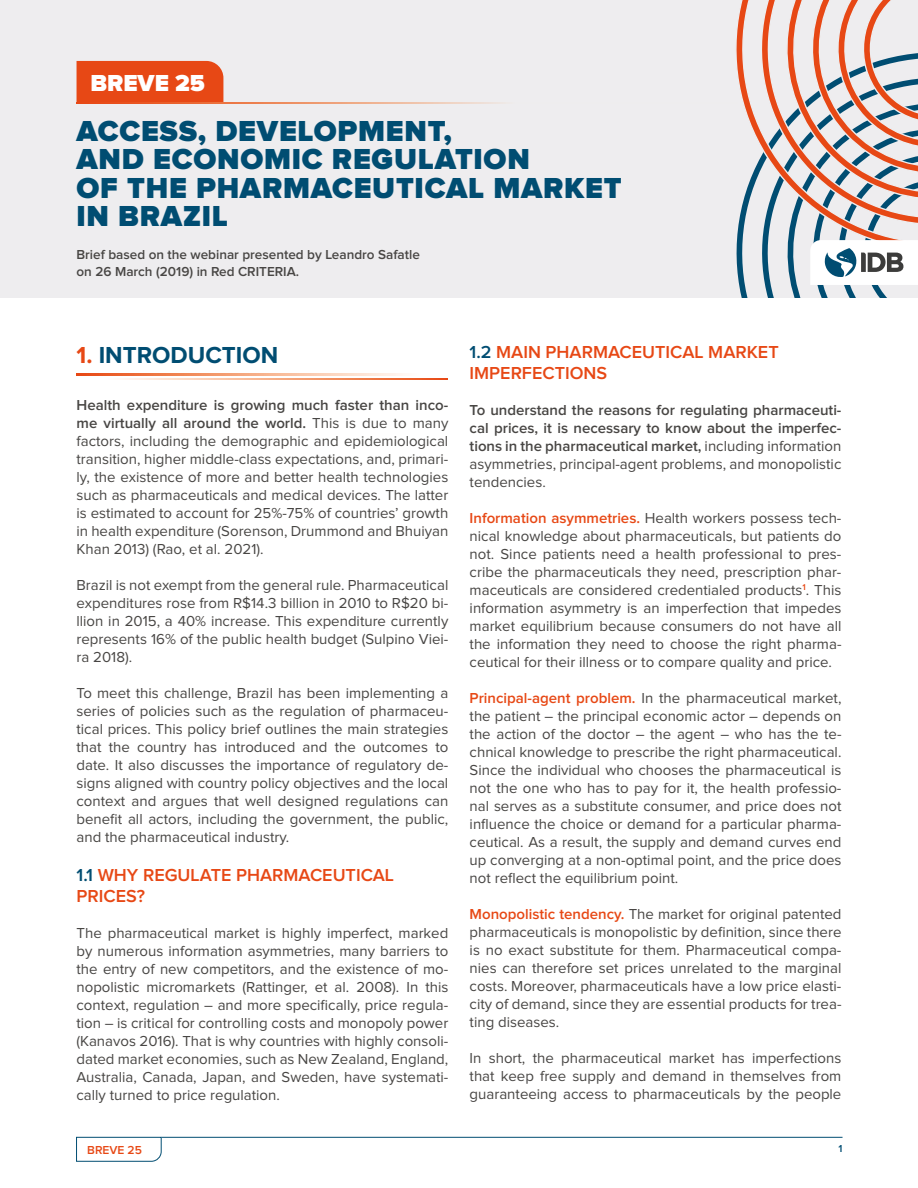
<style>
.page{position:relative;width:918px;height:1188px;background:#fff}
.page>*{position:absolute;margin:0;border:0;box-sizing:border-box;transform-origin:0 0}
.t1{font:900 30px/28.5px "Proxima Nova";letter-spacing:.025em;color:#004d72}
.t2{font:700 24px "Proxima Nova";color:#004d72}
.t3{font:900 24px "Proxima Nova";color:#fff}
.t4{font:600 18px/21px "Proxima Nova";color:#e74815}
.t5{font:15px/18px "Proxima Nova";color:#484644;text-align:justify}
.t6{font:600 15px/18px "Proxima Nova";color:#484644;text-align:justify}
.t7{font:600 13.5px/16.5px "Proxima Nova";color:#484644}
.t8{font:600 12px "Proxima Nova";color:#e74815}
.t9{font:600 10.5px "Proxima Nova";color:#004d72}
.s1{color:#e74815}
.s2{font-weight:600}
.s3{color:#004d72}
.s4{font-weight:400}
.s5{font-weight:600;color:#e74815}
</style>
<div class="page">
<svg style="left:76px;top:1137px;width:86px;height:25px"></svg>
<hr style="left:162px;top:1137px;width:681px;height:1px;background:#004d72">
<div style="left:0;top:0;width:918px;height:298px;background:#eeedef"></div>
<svg style="left:736px;top:251px;width:8px;height:47px"></svg>
<svg style="left:736px;top:0;width:8px;height:251px"></svg>
<svg style="left:744px;top:0;width:174px;height:298px"></svg>
<svg style="left:77px;top:374px;width:328px;height:1px"></svg>
<svg style="left:120px;top:378px;width:328px;height:2px"></svg>
<div style="left:77px;top:61px;width:146px;height:41px;background:#e74815"></div>
<svg style="left:77px;top:102px;width:661px;height:2px"></svg>
<h2 class="t3" style="left:90px;top:69px;width:116px">BREVE 25</h2>
<h1 class="t1" style="left:77px;top:117px;width:547px">ACCESS, DEVELOPMENT,<br>AND ECONOMIC REGULATION<br>OF THE PHARMACEUTICAL MARKET<br>IN BRAZIL</h1>
<p class="t7" style="left:77px;top:247px;width:345px">Brief based on the webinar presented by Leandro Safatle on 26 March (2019) in Red CRITERIA.</p>
<h2 class="t2" style="left:77px;top:341px;width:203px"><span class="s1">1.</span> INTRODUCTION</h2>
<p class="t5" style="left:77px;top:397px;width:373px"><span class="s2">Health expenditure is growing much faster than inco&shy;me virtually all around the world.</span> This is due to many factors, including the demographic and epidemiological transition, higher middle-class expectations, and, primari&shy;ly, the existence of more and better health technologies such as pharmaceuticals and medical devices. The latter is estimated to account for 25%-75% of countries’ growth in health expenditure (Sorenson, Drummond and Bhuiyan Khan 2013) (Rao, et al. 2021).</p>
<p class="t5" style="left:77px;top:577px;width:373px">Brazil is not exempt from the general rule. Pharmaceutical expenditures rose from R$14.3 billion in 2010 to R$20 bi&shy;llion in 2015, a 40% increase. This expenditure currently represents 16% of the public health budget (Sulpino Viei&shy;ra 2018).</p>
<p class="t5" style="left:77px;top:685px;width:373px">To meet this challenge, Brazil has been implementing a series of policies such as the regulation of pharmaceu&shy;tical prices. This policy brief outlines the main strategies that the country has introduced and the outcomes to date. It also discusses the importance of regulatory de&shy;signs aligned with country policy objectives and the local context and argues that well designed regulations can benefit all actors, including the government, the public, and the pharmaceutical industry.</p>
<p class="t4" style="left:77px;top:865px;width:319px"><span class="s3">1.1</span> WHY REGULATE PHARMACEUTICAL<br>PRICES?</p>
<p class="t5" style="left:77px;top:925px;width:373px">The pharmaceutical market is highly imperfect, marked by numerous information asymmetries, many barriers to the entry of new competitors, and the existence of mo&shy;nopolistic micromarkets (Rattinger, et al. 2008). In this context, regulation – and more specifically, price regula&shy;tion – is critical for controlling costs and monopoly power (Kanavos 2016). That is why countries with highly consoli&shy;dated market economies, such as New Zealand, England, Australia, Canada, Japan, and Sweden, have systemati&shy;cally turned to price regulation.</p>
<p class="t4" style="left:470px;top:342px;width:311px"><span class="s3">1.2</span> MAIN PHARMACEUTICAL MARKET<br>IMPERFECTIONS</p>
<p class="t6" style="left:470px;top:402px;width:373px">To understand the reasons for regulating pharmaceuti&shy;cal prices, it is necessary to know about the imperfec&shy;tions in the pharmaceutical market, <span class="s4">including information asymmetries, principal-agent problems, and monopolistic tendencies.</span></p>
<p class="t5" style="left:470px;top:510px;width:373px"><span class="s5">Information asymmetries.</span> Health workers possess tech&shy;nical knowledge about pharmaceuticals, but patients do not. Since patients need a health professional to pres&shy;cribe the pharmaceuticals they need, prescription phar&shy;maceuticals are considered credentialed products<sup>1</sup>. This information asymmetry is an imperfection that impedes market equilibrium because consumers do not have all the information they need to choose the right pharma&shy;ceutical for their illness or to compare quality and price.</p>
<p class="t5" style="left:470px;top:690px;width:373px"><span class="s5">Principal-agent problem.</span> In the pharmaceutical market, the patient – the principal economic actor – depends on the action of the doctor – the agent – who has the te&shy;chnical knowledge to prescribe the right pharmaceutical.<br>Since the individual who chooses the pharmaceutical is not the one who has to pay for it, the health professio&shy;nal serves as a substitute consumer, and price does not influence the choice or demand for a particular pharma&shy;ceutical. As a result, the supply and demand curves end up converging at a non-optimal point, and the price does not reflect the equilibrium point.</p>
<p class="t5" style="left:470px;top:906px;width:373px"><span class="s5">Monopolistic tendency.</span> The market for original patented pharmaceuticals is monopolistic by definition, since there is no exact substitute for them. Pharmaceutical compa&shy;nies can therefore set prices unrelated to the marginal costs. Moreover, pharmaceuticals have a low price elasti&shy;city of demand, since they are essential products for trea&shy;ting diseases.</p>
<p class="t5" style="left:470px;top:1050px;width:373px">In short, the pharmaceutical market has imperfections that keep free supply and demand in themselves from guaranteeing access to pharmaceuticals by the people</p>
<p class="t8" style="left:87px;top:1143px;width:56px">BREVE 25</p>
<p class="t9" style="left:839px;top:1143px;width:5px">1</p>
</div>
